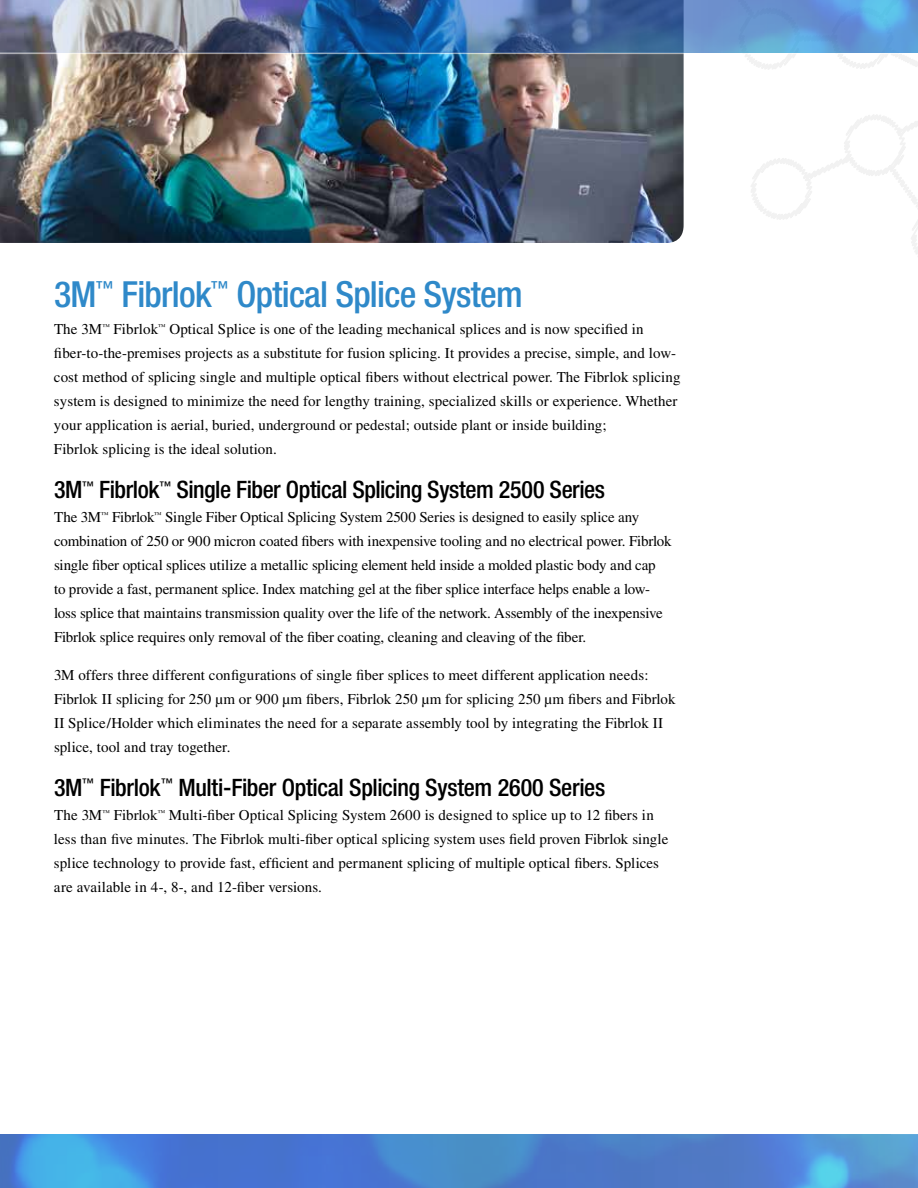
<style>
.page{position:relative;width:918px;height:1188px;background:#fff}
.page>*{position:absolute;margin:0;border:0;box-sizing:border-box;transform-origin:0 0}
.t1{font:500 condensed 36px "Helvetica Neue";letter-spacing:-.02em;color:#2f89c9}
.t2{font:500 condensed 24px "Helvetica Neue";letter-spacing:-.015em;color:#000}
.t3{font:15px/24px "Times";letter-spacing:.005em;color:#000}
</style>
<div class="page">
<svg style="left:745px;top:54px;width:173px;height:200px"></svg>
<img style="left:0;top:1135px;width:918px;height:53px">
<img style="left:0;top:54px;width:684px;height:189px">
<img style="left:0;top:0;width:918px;height:52px">
<h1 class="t1" style="left:54px;top:273px;width:470px">3M<sup>™</sup> Fibrlok<sup>™</sup> Optical Splice System</h1>
<p class="t3" style="left:54px;top:317px;width:628px">The 3M<sup>™</sup> Fibrlok<sup>™</sup> Optical Splice is one of the leading mechanical splices and is now specified in fiber-to-the-premises projects as a substitute for fusion splicing. It provides a precise, simple, and low&shy;cost method of splicing single and multiple optical fibers without electrical power. The Fibrlok splicing system is designed to minimize the need for lengthy training, specialized skills or experience. Whether your application is aerial, buried, underground or pedestal; outside plant or inside building;<br>Fibrlok splicing is the ideal solution.</p>
<h2 class="t2" style="left:54px;top:476px;width:553px">3M<sup>™</sup> Fibrlok<sup>™</sup> Single Fiber Optical Splicing System 2500 Series</h2>
<p class="t3" style="left:54px;top:505px;width:619px">The 3M<sup>™</sup> Fibrlok<sup>™</sup> Single Fiber Optical Splicing System 2500 Series is designed to easily splice any combination of 250 or 900 micron coated fibers with inexpensive tooling and no electrical power. Fibrlok single fiber optical splices utilize a metallic splicing element held inside a molded plastic body and cap<br>to provide a fast, permanent splice. Index matching gel at the fiber splice interface helps enable a low&shy;loss splice that maintains transmission quality over the life of the network. Assembly of the inexpensive Fibrlok splice requires only removal of the fiber coating, cleaning and cleaving of the fiber.</p>
<p class="t3" style="left:54px;top:663px;width:623px">3M offers three different configurations of single fiber splices to meet different application needs:<br>Fibrlok II splicing for 250 µm or 900 µm fibers, Fibrlok 250 µm for splicing 250 µm fibers and Fibrlok II Splice/Holder which eliminates the need for a separate assembly tool by integrating the Fibrlok II splice, tool and tray together.</p>
<h2 class="t2" style="left:54px;top:773px;width:553px">3M<sup>™</sup> Fibrlok<sup>™</sup> Multi-Fiber Optical Splicing System 2600 Series</h2>
<p class="t3" style="left:54px;top:803px;width:616px">The 3M<sup>™</sup> Fibrlok<sup>™</sup> Multi-fiber Optical Splicing System 2600 is designed to splice up to 12 fibers in less than five minutes. The Fibrlok multi-fiber optical splicing system uses field proven Fibrlok single splice technology to provide fast, efficient and permanent splicing of multiple optical fibers. Splices are available in 4-, 8-, and 12-fiber versions.</p>
</div>
